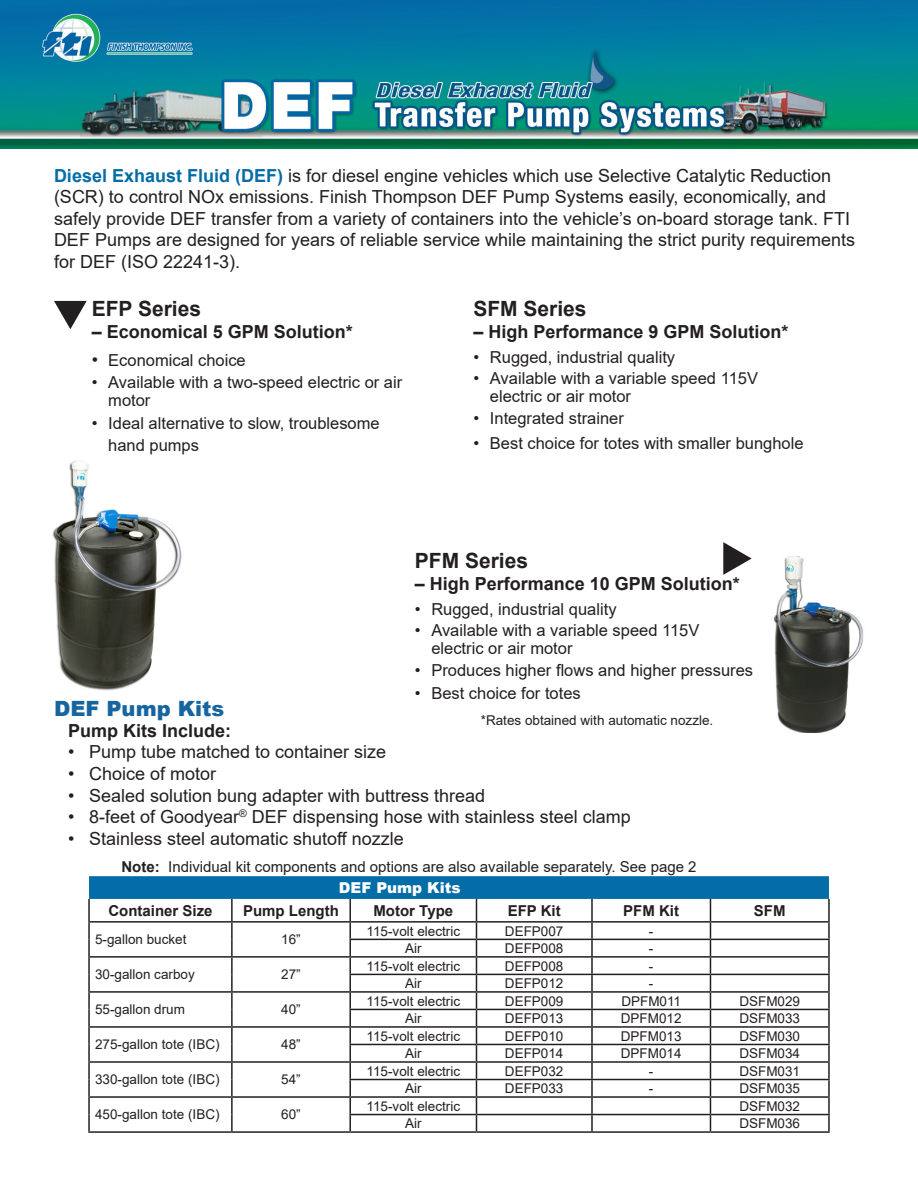
<style>
.page{position:relative;width:918px;height:1188px;background:#fff}
.page>*{position:absolute;margin:0;border:0;box-sizing:border-box;transform-origin:0 0}
.t1{font:700 21px "Arial";color:#231f20}
.t2{font:900 21px "Arial";color:#1665a1}
.t3{font:18px/21.6px "Arial";color:#231f20}
.t4{font:700 18px "Arial";color:#231f20}
.t5{font:16.5px/18px "Arial";color:#231f20}
.t6{font:15px "Arial";color:#231f20}
.t7{font:700 15px "Arial";color:#231f20}
.t8{font:900 15px "Arial";color:#fff}
.t9{font:13.5px "Arial";color:#231f20}
.s1{font-weight:700;color:#046ca6}
.s2{font-size:18px}
.s3{font-weight:700}
</style>
<div class="page">
<img style="left:52px;top:460px;width:130px;height:231px">
<img style="left:773px;top:556px;width:91px;height:176px">
<svg style="left:88px;top:876px;width:742px;height:255px"></svg>
<hr style="left:88px;top:1131px;width:144px;height:2px;background:#231f20">
<hr style="left:232px;top:1131px;width:118px;height:2px;background:#231f20">
<hr style="left:350px;top:1131px;width:126px;height:2px;background:#231f20">
<hr style="left:476px;top:1131px;width:116px;height:2px;background:#231f20">
<hr style="left:592px;top:1131px;width:118px;height:2px;background:#231f20">
<hr style="left:710px;top:1131px;width:120px;height:2px;background:#231f20">
<svg style="left:54px;top:301px;width:33px;height:28px"></svg>
<svg style="left:723px;top:542px;width:29px;height:33px"></svg>
<img style="left:0;top:0;width:918px;height:149px">
<p class="t3" style="left:54px;top:164px;width:803px"><span class="s1">Diesel Exhaust Fluid (DEF)</span> is for diesel engine vehicles which use Selective Catalytic Reduction (SCR) to control NOx emissions. Finish Thompson DEF Pump Systems easily, economically, and safely provide DEF transfer from a variety of containers into the vehicle’s on-board storage tank. FTI DEF Pumps are designed for years of reliable service while maintaining the strict purity requirements for DEF (ISO 22241-3).</p>
<p class="t1" style="left:92px;top:294px;width:111px">EFP Series</p>
<p class="t4" style="left:92px;top:319px;width:263px">– Economical 5 GPM Solution*</p>
<p class="t5" style="left:92px;top:351px;width:156px"><span class="s2">•</span> Economical choice</p>
<p class="t5" style="left:108px;top:373px;width:296px;text-indent:-16px">• Available with a two-speed electric or air motor</p>
<p class="t5" style="left:108px;top:412px;width:273px;line-height:21.6px;text-indent:-16px">• Ideal alternative to slow, troublesome hand pumps</p>
<p class="t1" style="left:473px;top:294px;width:115px">SFM Series</p>
<p class="t4" style="left:473px;top:319px;width:317px">– High Performance 9 GPM Solution*</p>
<p class="t5" style="left:473px;top:348px;width:203px">• Rugged, industrial quality</p>
<p class="t5" style="left:490px;top:369px;width:270px;text-indent:-16px">• Available with a variable speed 115V electric or air motor</p>
<p class="t5" style="left:473px;top:409px;width:152px">• Integrated strainer</p>
<p class="t5" style="left:473px;top:434px;width:332px">• Best choice for totes with smaller bunghole</p>
<p class="t1" style="left:415px;top:546px;width:115px">PFM Series</p>
<p class="t4" style="left:415px;top:571px;width:327px">– High Performance 10 GPM Solution*</p>
<p class="t5" style="left:415px;top:600px;width:203px">• Rugged, industrial quality</p>
<p class="t5" style="left:431px;top:621px;width:270px;text-indent:-16px">• Available with a variable speed 115V electric or air motor</p>
<p class="t5" style="left:415px;top:661px;width:340px">• Produces higher flows and higher pressures</p>
<p class="t5" style="left:415px;top:684px;width:167px">• Best choice for totes</p>
<p class="t2" style="left:54px;top:693px;width:172px">DEF Pump Kits</p>
<p class="t9" style="left:481px;top:711px;width:234px">*Rates obtained with automatic nozzle.</p>
<p class="t4" style="left:68px;top:718px;width:165px">Pump Kits Include:</p>
<p class="t3" style="left:68px;top:741px;width:320px">• Pump tube matched to container size</p>
<p class="t3" style="left:68px;top:763px;width:150px">• Choice of motor</p>
<p class="t3" style="left:68px;top:784px;width:419px">• Sealed solution bung adapter with buttress thread</p>
<p class="t3" style="left:68px;top:806px;width:564px">• 8-feet of Goodyear<sup>®</sup> DEF dispensing hose with stainless steel clamp</p>
<p class="t3" style="left:68px;top:828px;width:337px">• Stainless steel automatic shutoff nozzle</p>
<p class="t6" style="left:122px;top:856px;width:577px"><span class="s3">Note:</span> Individual kit components and options are also available separately. See page 2</p>
<p class="t8" style="left:339px;top:877px;width:123px">DEF Pump Kits</p>
<p class="t7" style="left:108px;top:900px;width:106px">Container Size</p>
<p class="t7" style="left:243px;top:900px;width:97px">Pump Length</p>
<p class="t7" style="left:374px;top:900px;width:81px">Motor Type</p>
<p class="t7" style="left:508px;top:900px;width:55px">EFP Kit</p>
<p class="t7" style="left:623px;top:900px;width:57px">PFM Kit</p>
<p class="t7" style="left:754px;top:900px;width:33px">SFM</p>
<p class="t9" style="left:95px;top:930px;width:93px">5-gallon bucket</p>
<p class="t9" style="left:281px;top:930px;width:21px">16”</p>
<p class="t9" style="left:367px;top:921px;width:95px">115-volt electric</p>
<p class="t9" style="left:505px;top:921px;width:60px">DEFP007</p>
<p class="t9" style="left:649px;top:921px;width:6px">-</p>
<p class="t9" style="left:405px;top:939px;width:18px">Air</p>
<p class="t9" style="left:505px;top:939px;width:60px">DEFP008</p>
<p class="t9" style="left:649px;top:939px;width:6px">-</p>
<p class="t9" style="left:95px;top:965px;width:101px">30-gallon carboy</p>
<p class="t9" style="left:281px;top:965px;width:21px">27”</p>
<p class="t9" style="left:95px;top:1000px;width:92px">55-gallon drum</p>
<p class="t9" style="left:281px;top:1000px;width:21px">40”</p>
<p class="t9" style="left:95px;top:1035px;width:126px">275-gallon tote (IBC)</p>
<p class="t9" style="left:281px;top:1035px;width:21px">48”</p>
<p class="t9" style="left:95px;top:1070px;width:126px">330-gallon tote (IBC)</p>
<p class="t9" style="left:281px;top:1070px;width:21px">54”</p>
<p class="t9" style="left:95px;top:1105px;width:126px">450-gallon tote (IBC)</p>
<p class="t9" style="left:281px;top:1105px;width:21px">60”</p>
<p class="t9" style="left:367px;top:957px;width:95px">115-volt electric</p>
<p class="t9" style="left:505px;top:957px;width:60px">DEFP008</p>
<p class="t9" style="left:649px;top:957px;width:6px">-</p>
<p class="t9" style="left:405px;top:974px;width:18px">Air</p>
<p class="t9" style="left:505px;top:974px;width:60px">DEFP012</p>
<p class="t9" style="left:649px;top:974px;width:6px">-</p>
<p class="t9" style="left:367px;top:992px;width:95px">115-volt electric</p>
<p class="t9" style="left:505px;top:992px;width:60px">DEFP009</p>
<p class="t9" style="left:621px;top:992px;width:61px">DPFM011</p>
<p class="t9" style="left:739px;top:992px;width:62px">DSFM029</p>
<p class="t9" style="left:405px;top:1009px;width:18px">Air</p>
<p class="t9" style="left:505px;top:1009px;width:60px">DEFP013</p>
<p class="t9" style="left:621px;top:1009px;width:62px">DPFM012</p>
<p class="t9" style="left:739px;top:1009px;width:62px">DSFM033</p>
<p class="t9" style="left:367px;top:1027px;width:95px">115-volt electric</p>
<p class="t9" style="left:505px;top:1027px;width:60px">DEFP010</p>
<p class="t9" style="left:621px;top:1027px;width:62px">DPFM013</p>
<p class="t9" style="left:739px;top:1027px;width:62px">DSFM030</p>
<p class="t9" style="left:405px;top:1044px;width:18px">Air</p>
<p class="t9" style="left:505px;top:1044px;width:60px">DEFP014</p>
<p class="t9" style="left:621px;top:1044px;width:62px">DPFM014</p>
<p class="t9" style="left:739px;top:1044px;width:62px">DSFM034</p>
<p class="t9" style="left:367px;top:1062px;width:95px">115-volt electric</p>
<p class="t9" style="left:505px;top:1062px;width:60px">DEFP032</p>
<p class="t9" style="left:649px;top:1062px;width:6px">-</p>
<p class="t9" style="left:739px;top:1062px;width:62px">DSFM031</p>
<p class="t9" style="left:405px;top:1079px;width:18px">Air</p>
<p class="t9" style="left:505px;top:1079px;width:60px">DEFP033</p>
<p class="t9" style="left:649px;top:1079px;width:6px">-</p>
<p class="t9" style="left:739px;top:1079px;width:62px">DSFM035</p>
<p class="t9" style="left:367px;top:1097px;width:95px">115-volt electric</p>
<p class="t9" style="left:739px;top:1097px;width:62px">DSFM032</p>
<p class="t9" style="left:405px;top:1114px;width:18px">Air</p>
<p class="t9" style="left:739px;top:1114px;width:62px">DSFM036</p>
</div>
